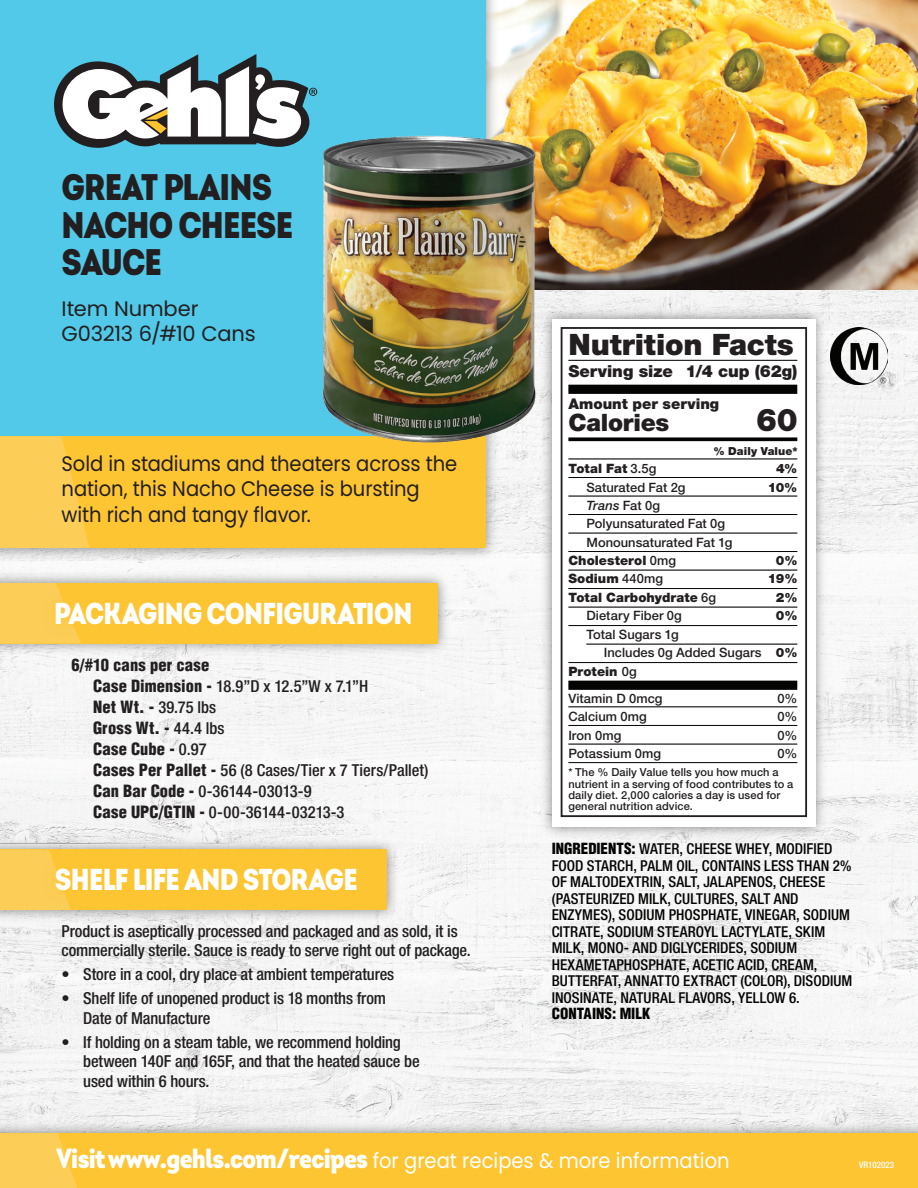
<style>
.page{position:relative;width:918px;height:1188px;background:#fff}
.page>*{position:absolute;margin:0;border:0;box-sizing:border-box;transform-origin:0 0}
.t1{font:900 36px/37.5px "Intro Cond";letter-spacing:-.025em;color:#231f20}
.t2{font:900 31.35px "Helvetica Neue LT Std";color:#231f20}
.t3{font:900 29.55px "Helvetica Neue LT Std";letter-spacing:-.005em;color:#231f20}
.t4{font:900 29.4px "Intro Cond";letter-spacing:-.025em;color:#fff}
.t5{font:900 24px "Helvetica Neue LT Std";letter-spacing:-.01em;color:#231f20}
.t6{font:21px/25.5px "Poppins";letter-spacing:-.005em;color:#231f20;scale:.93 1}
.t7{font:21px "Poppins";color:#fff;scale:.93 1}
.t8{font:21px/25.5px "Poppins";letter-spacing:-.005em;color:#231f20}
.t9{font:900 16.65px "Helvetica Neue LT Std";color:#231f20}
.t10{font:500 condensed 16.5px/19.5px "Helvetica Neue LT Std";letter-spacing:-.01em;color:#231f20}
.t11{font:900 condensed 16.5px/21px "Helvetica LT Std";letter-spacing:.015em;color:#231f20}
.t12{font:500 condensed 15px/16.5px "Helvetica Neue LT Std";letter-spacing:.005em;color:#040503}
.t13{font:900 condensed 15px "Helvetica LT Std";color:#040503}
.t14{font:900 14.7px "Helvetica Neue LT Std";color:#231f20}
.t15{font:500 12.9px "Helvetica Neue LT Std";letter-spacing:.005em;color:#231f20}
.t16{font:900 12.9px "Helvetica Neue LT Std";letter-spacing:.005em;color:#231f20}
.t17{font:italic 500 12.9px "Helvetica Neue LT Std";letter-spacing:.01em;color:#231f20}
.t18{font:500 11.1px/11.1px "Helvetica Neue LT Std";letter-spacing:.01em;color:#231f20}
.t19{font:900 11.1px "Helvetica Neue LT Std";letter-spacing:.01em;color:#231f20}
.t20{font:500 condensed 9px "Helvetica Neue LT Std";color:#fff}
.s1{font-family:"Helvetica LT Std";font-weight:900}
.s2{font-family:"Helvetica Neue LT Std";font-weight:500}
.s3{font-weight:500}
.s4{font-style:normal}
.s5{font-weight:900}
.s6{font-family:"Intro Cond";font-weight:900;font-size:27px}
</style>
<div class="page">
<img style="left:0;top:289px;width:918px;height:828px">
<img style="left:504px;top:0;width:414px;height:289px">
<img style="left:0;top:0;width:504px;height:566px">
<div style="left:0;top:0;width:486px;height:548px;background:#52c9e8"></div>
<div style="left:0;top:436px;width:486px;height:112px;background:#fec532"></div>
<svg style="left:0;top:436px;width:89px;height:112px"></svg>
<img style="left:0;top:833px;width:403px;height:94px">
<div style="left:0;top:850px;width:387px;height:60px;background:#fec532"></div>
<div style="left:0;top:850px;width:39px;height:60px;background:#fcce57"></div>
<img style="left:0;top:1117px;width:918px;height:16px">
<div style="left:0;top:1133px;width:440px;height:55px;background:#fec532"></div>
<svg style="left:0;top:1133px;width:77px;height:55px;background:#fccc52"></svg>
<div style="left:141px;top:1133px;width:777px;height:55px;background:#fec533"></div>
<img style="left:0;top:567px;width:454px;height:93px">
<div style="left:0;top:583px;width:438px;height:60px;background:#fec532"></div>
<div style="left:0;top:583px;width:38px;height:60px;background:#fcce57"></div>
<img style="left:322px;top:108px;width:242px;height:362px">
<svg style="left:54px;top:54px;width:263px;height:94px"></svg>
<img style="left:535px;top:303px;width:311px;height:540px">
<div style="left:552px;top:319px;width:263px;height:508px;background:#fff"></div>
<div style="left:568px;top:385px;width:229px;height:9px;background:#040503"></div>
<div style="left:568px;top:681px;width:229px;height:9px;background:#040503"></div>
<svg style="left:568px;top:437px;width:229px;height:4px"></svg>
<hr style="left:568px;top:459px;width:229px;height:1px;background:#040503">
<hr style="left:568px;top:477px;width:229px;height:1px;background:#040503">
<hr style="left:568px;top:496px;width:229px;height:1px;background:#040503">
<hr style="left:568px;top:514px;width:229px;height:1px;background:#040503">
<hr style="left:568px;top:533px;width:229px;height:1px;background:#040503">
<hr style="left:568px;top:551px;width:229px;height:1px;background:#040503">
<hr style="left:568px;top:570px;width:229px;height:1px;background:#040503">
<hr style="left:568px;top:588px;width:229px;height:1px;background:#040503">
<hr style="left:568px;top:607px;width:229px;height:1px;background:#040503">
<hr style="left:568px;top:625px;width:229px;height:1px;background:#040503">
<hr style="left:568px;top:662px;width:229px;height:1px;background:#040503">
<hr style="left:586px;top:644px;width:211px;height:1px;background:#040503">
<hr style="left:568px;top:706px;width:229px;height:1px;background:#040503">
<hr style="left:568px;top:725px;width:229px;height:1px;background:#040503">
<hr style="left:568px;top:744px;width:229px;height:1px;background:#040503">
<hr style="left:568px;top:762px;width:229px;height:1px;background:#040503">
<hr style="left:568px;top:360px;width:229px;height:1px;background:#040503">
<div style="left:561px;top:327px;width:246px;height:490px;border:2px solid #231f20"></div>
<img style="left:39px;top:849px;width:334px;height:66px">
<img style="left:38px;top:583px;width:390px;height:66px">
<img style="left:831px;top:328px;width:56px;height:57px">
<h1 class="t1" style="left:62px;top:168px;width:233px">GREAT PLAINS<br>NACHO CHEESE<br>SAUCE</h1>
<p class="t8" style="left:62px;top:296px;width:196px">Item Number<br>G03213 6/#10 Cans</p>
<p class="t6" style="left:62px;top:451px;width:427px">Sold in stadiums and theaters across the nation, this Nacho Cheese is bursting with rich and tangy flavor.</p>
<h3 class="t4" style="left:54px;top:595px;width:360px">PACKAGING CONFIGURATION</h3>
<p class="t11" style="left:71px;top:654px;width:139px">6/#10 cans per case</p>
<p class="t10" style="left:93px;top:675px;width:277px;line-height:21px"><span class="s1">Case Dimension -</span> 18.9”D x 12.5”W x 7.1”H<br><span class="s1">Net Wt. -</span> 39.75 lbs</p>
<p class="t11" style="left:93px;top:717px;width:133px">Gross Wt. - <span class="s2">44.4 lbs<br></span>Case Cube - <span class="s2">0.97</span></p>
<p class="t10" style="left:93px;top:759px;width:337px;line-height:21px"><span class="s1">Cases Per Pallet -</span> 56 (8 Cases/Tier x 7 Tiers/Pallet)<br><span class="s1">Can Bar Code -</span> 0-36144-03013-9<br><span class="s1">Case UPC/GTIN -</span> 0-00-36144-03213-3</p>
<h3 class="t4" style="left:55px;top:861px;width:305px">SHELF LIFE AND STORAGE</h3>
<p class="t10" style="left:62px;top:921px;width:411px">Product is aseptically processed and packaged and as sold, it is commercially sterile. Sauce is ready to serve right out of package.</p>
<p class="t10" style="left:62px;top:964px;width:334px">• Store in a cool, dry place at ambient temperatures</p>
<p class="t10" style="left:83px;top:988px;width:304px;text-indent:-22px">• Shelf life of unopened product is 18 months from<br>Date of Manufacture</p>
<p class="t10" style="left:83px;top:1032px;width:338px;text-indent:-22px">• If holding on a steam table, we recommend holding between 140F and 165F, and that the heated sauce be used within 6 hours.</p>
<h3 class="t3" style="left:568px;top:327px;width:227px">Nutrition Facts</h3>
<p class="t9" style="left:568px;top:361px;width:231px">Serving size 1/4 cup (62g)</p>
<p class="t14" style="left:568px;top:395px;width:152px">Amount per serving</p>
<h3 class="t5" style="left:568px;top:408px;width:102px">Calories</h3>
<h2 class="t2" style="left:756px;top:401px;width:43px">60</h2>
<p class="t19" style="left:713px;top:444px;width:85px">% Daily Value*</p>
<p class="t16" style="left:568px;top:461px;width:90px">Total Fat <span class="s3">3.5g</span></p>
<p class="t16" style="left:776px;top:461px;width:23px">4%</p>
<p class="t15" style="left:586px;top:479px;width:101px">Saturated Fat 2g</p>
<p class="t16" style="left:768px;top:479px;width:31px">10%</p>
<p class="t17" style="left:586px;top:498px;width:75px">Trans <span class="s4">Fat 0g</span></p>
<p class="t15" style="left:586px;top:516px;width:140px">Polyunsaturated Fat 0g</p>
<p class="t15" style="left:586px;top:534px;width:148px">Monounsaturated Fat 1g</p>
<p class="t16" style="left:568px;top:553px;width:109px">Cholesterol <span class="s3">0mg</span></p>
<p class="t16" style="left:776px;top:553px;width:23px">0%</p>
<p class="t16" style="left:568px;top:571px;width:96px">Sodium <span class="s3">440mg</span></p>
<p class="t16" style="left:768px;top:571px;width:31px">19%</p>
<p class="t16" style="left:568px;top:590px;width:149px">Total Carbohydrate <span class="s3">6g</span></p>
<p class="t16" style="left:776px;top:590px;width:23px">2%</p>
<p class="t15" style="left:587px;top:608px;width:97px">Dietary Fiber 0g</p>
<p class="t16" style="left:776px;top:608px;width:23px">0%</p>
<p class="t15" style="left:587px;top:626px;width:94px">Total Sugars 1g</p>
<p class="t15" style="left:604px;top:645px;width:195px">Includes 0g Added Sugars <span class="s5">0%</span></p>
<p class="t16" style="left:568px;top:663px;width:70px">Protein <span class="s3">0g</span></p>
<p class="t15" style="left:568px;top:691px;width:96px">Vitamin D 0mcg</p>
<p class="t15" style="left:778px;top:691px;width:21px">0%</p>
<p class="t15" style="left:568px;top:709px;width:80px">Calcium 0mg</p>
<p class="t15" style="left:778px;top:709px;width:21px">0%</p>
<p class="t15" style="left:568px;top:727px;width:55px">Iron 0mg</p>
<p class="t15" style="left:778px;top:727px;width:21px">0%</p>
<p class="t15" style="left:568px;top:746px;width:94px">Potassium 0mg</p>
<p class="t15" style="left:778px;top:746px;width:21px">0%</p>
<p class="t18" style="left:568px;top:767px;width:227px">* The % Daily Value tells you how much a nutrient in a serving of food contributes to a daily diet. 2,000 calories a day is used for general nutrition advice.</p>
<p class="t12" style="left:552px;top:841px;width:302px"><span class="s1">INGREDIENTS:</span> WATER, CHEESE WHEY, MODIFIED FOOD STARCH, PALM OIL, CONTAINS LESS THAN 2% OF MALTODEXTRIN, SALT, JALAPENOS, CHEESE (PASTEURIZED MILK, CULTURES, SALT AND ENZYMES), SODIUM PHOSPHATE, VINEGAR, SODIUM CITRATE, SODIUM STEAROYL LACTYLATE, SKIM MILK, MONO- AND DIGLYCERIDES, SODIUM HEXAMETAPHOSPHATE, ACETIC ACID, CREAM, BUTTERFAT, ANNATTO EXTRACT (COLOR), DISODIUM INOSINATE, NATURAL FLAVORS, YELLOW 6.</p>
<p class="t13" style="left:552px;top:1004px;width:100px">CONTAINS: MILK</p>
<p class="t7" style="left:56px;top:1149px;width:726px"><span class="s6">Visit www.gehls.com/recipes</span> for great recipes &amp; more information</p>
<p class="t20" style="left:859px;top:1160px;width:37px">VR102023</p>
</div>
